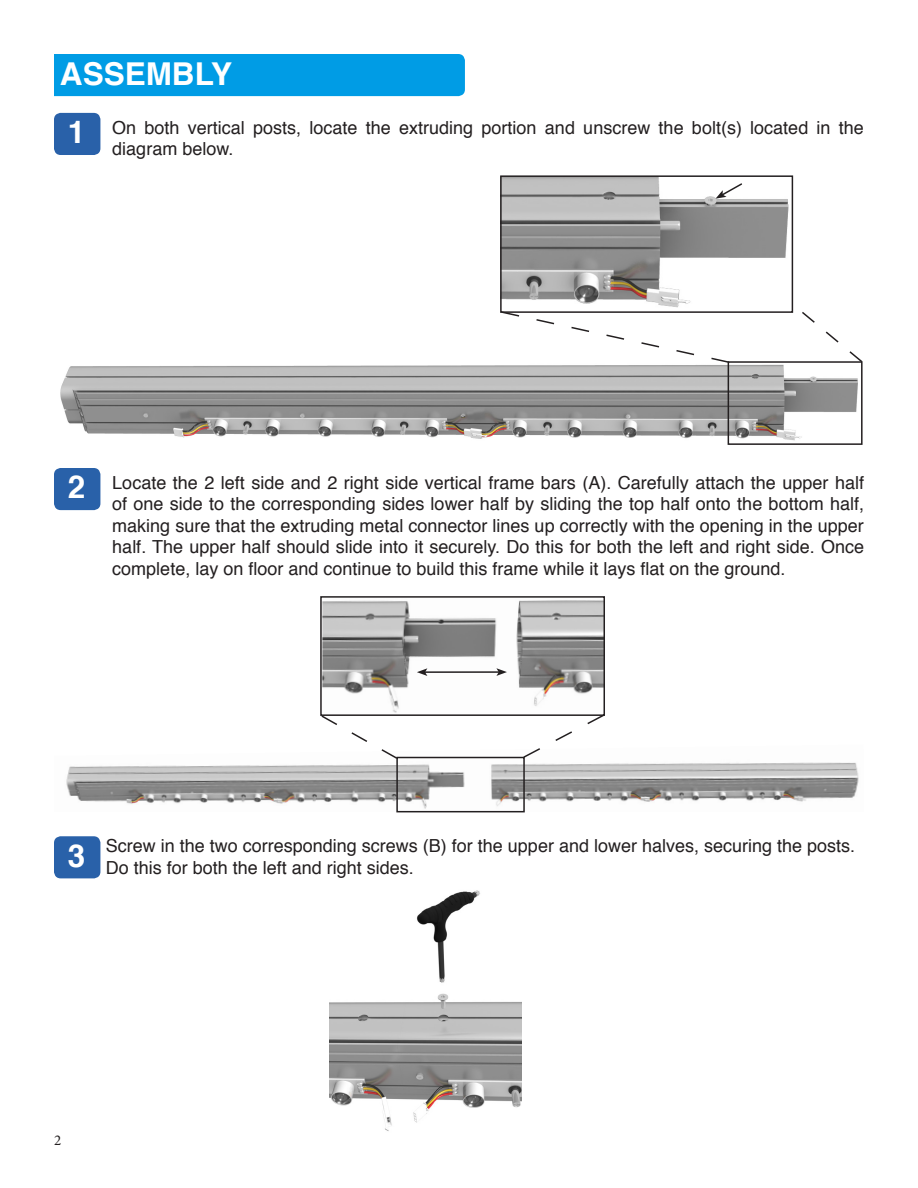
<style>
.page{position:relative;width:918px;height:1188px;background:#fff}
.page>*{position:absolute;margin:0;border:0;box-sizing:border-box;transform-origin:0 0}
.t1{font:700 31.5px "Helvetica";color:#fff}
.t2{font:18px/21.6px "Helvetica";color:#231f20;text-align:justify}
.t3{font:15px "Minion Pro";color:#231f20}
</style>
<div class="page">
<div style="left:54px;top:54px;width:411px;height:42px;background:#009ce5"></div>
<div style="left:54px;top:468px;width:46px;height:42px;background:#2961a9;border-radius:7px"></div>
<div style="left:54px;top:113px;width:46px;height:42px;background:#2961a9;border-radius:7px"></div>
<img style="left:60px;top:365px;width:439px;height:74px">
<img style="left:66px;top:762px;width:793px;height:42px">
<img style="left:330px;top:890px;width:191px;height:241px">
<div style="left:54px;top:836px;width:46px;height:42px;background:#2961a9;border-radius:7px"></div>
<svg style="left:499px;top:175px;width:364px;height:270px"></svg>
<svg style="left:319px;top:596px;width:287px;height:217px"></svg>
<p class="t1" style="left:60px;top:48px;width:174px">ASSEMBLY</p>
<p class="t1" style="left:68px;top:107px;width:19px">1</p>
<p class="t2" style="left:112px;top:117px;width:753px">On both vertical posts, locate the extruding portion and unscrew the bolt(s) located in the diagram below.</p>
<p class="t1" style="left:68px;top:462px;width:19px">2</p>
<p class="t2" style="left:112px;top:472px;width:753px">Locate the 2 left side and 2 right side vertical frame bars (A). Carefully attach the upper half of one side to the corresponding sides lower half by sliding the top half onto the bottom half, making sure that the extruding metal connector lines up correctly with the opening in the upper half. The upper half should slide into it securely. Do this for both the left and right side. Once complete, lay on floor and continue to build this frame while it lays flat on the ground.</p>
<p class="t1" style="left:68px;top:830px;width:19px">3</p>
<p class="t2" style="left:106px;top:836px;width:751px">Screw in the two corresponding screws (B) for the upper and lower halves, securing the posts.</p>
<p class="t2" style="left:106px;top:857px;width:310px">Do this for both the left and right sides.</p>
<p class="t3" style="left:54px;top:1130px;width:9px">2</p>
</div>
